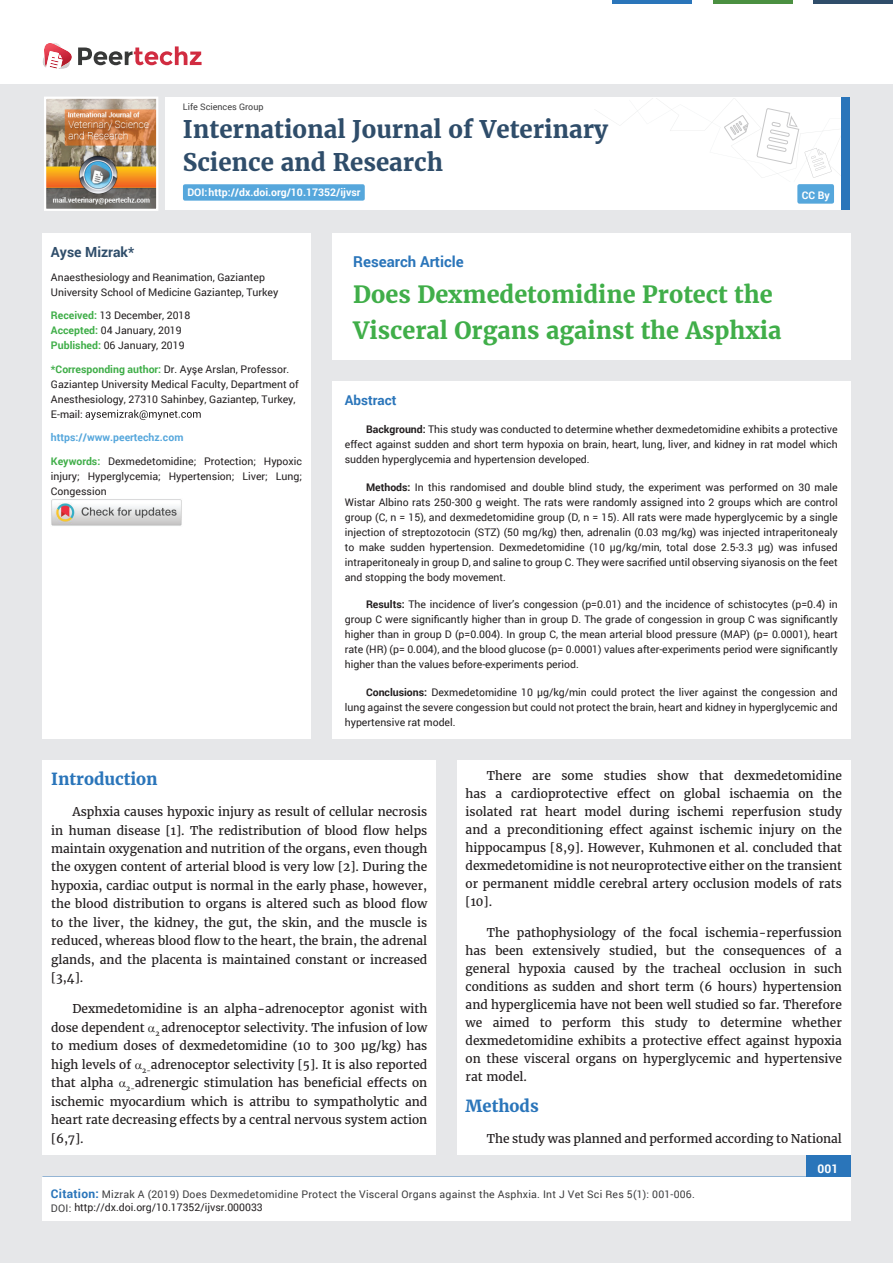
<style>
.page{position:relative;width:893px;height:1263px;background:#e6e7e9}
.page>*{position:absolute;margin:0;border:0;box-sizing:border-box;transform-origin:0 0}
.t1{font:700 24px/33px "Merriweather";color:#2f4d6a}
.t2{font:700 23.4px/36px "Merriweather";color:#40ae49}
.t3{font:700 16.5px "Merriweather";color:#2a75ba}
.t4{font:700 15px "Roboto";color:#2a75ba}
.t5{font:700 13.95px "Roboto";color:#2f4d6a}
.t6{font:700 13.5px "Roboto";color:#2a75ba}
.t7{font:12px/18.5px "Merriweather";color:#231f20;text-align:justify}
.t8{font:700 12px "Roboto";color:#fff}
.t9{font:10.5px/15px "Roboto";color:#231f20;text-align:justify}
.t10{font:10.5px/12.8px "Roboto";letter-spacing:.02em;color:#3e3e3f}
.t11{font:700 10.5px "Roboto";color:#fff}
.t12{font:700 10.5px "Roboto";color:#56a7dc}
.t13{font:9px "Roboto";color:#3e3e3f}
.s1{font-weight:700;color:#40ae49}
.s2{font-weight:700}
.s3{font-weight:700;font-size:12px;color:#2a75ba}
.s4{color:#231f20}
</style>
<div class="page">
<div style="left:165px;top:98px;width:684px;height:112px;background:#fff"></div>
<svg style="left:596px;top:100px;width:245px;height:78px"></svg>
<div style="left:841px;top:98px;width:8px;height:112px;background:#2a75ba"></div>
<img style="left:47px;top:100px;width:108px;height:108px">
<div style="left:44px;top:97px;width:114px;height:114px;border:2px solid #fff"></div>
<div style="left:0;top:0;width:893px;height:83px;background:#fff"></div>
<div style="left:797px;top:184px;width:37px;height:20px;background:#56a7dc;border-radius:2px"></div>
<hr style="left:713px;top:0;width:79px;height:3px;background:#4b9041">
<hr style="left:612px;top:0;width:80px;height:3px;background:#2a75ba">
<hr style="left:813px;top:0;width:80px;height:3px;background:#2f4d6a">
<div style="left:806px;top:1154px;width:44px;height:23px;background:#2a75ba"></div>
<div style="left:42px;top:1177px;width:809px;height:43px;background:#fff"></div>
<svg style="left:42px;top:43px;width:160px;height:26px"></svg>
<div style="left:183px;top:184px;width:182px;height:17px;background:#56a7dc;border-radius:2px"></div>
<div style="left:332px;top:381px;width:518px;height:358px;background:#fff"></div>
<div style="left:332px;top:233px;width:518px;height:127px;background:#fff"></div>
<div style="left:42px;top:233px;width:269px;height:506px;background:#fff"></div>
<svg style="left:85px;top:410px;width:116px;height:10px"></svg>
<div style="left:43px;top:760px;width:393px;height:394px;background:#fff"></div>
<div style="left:457px;top:760px;width:393px;height:394px;background:#fff"></div>
<img style="left:51px;top:499px;width:131px;height:27px">
<p class="t13" style="left:183px;top:101px;width:82px">Life Sciences Group</p>
<h1 class="t1" style="left:183px;top:113px;width:427px">International Journal of Veterinary<br>Science and Research</h1>
<p class="t11" style="left:187px;top:185px;width:175px">DOI: http://dx.doi.org/10.17352/ijvsr</p>
<p class="t11" style="left:802px;top:188px;width:29px">CC By</p>
<h3 class="t5" style="left:51px;top:243px;width:85px">Ayse Mizrak*</h3>
<p class="t9" style="left:51px;top:269px;width:229px">Anaesthesiology and Reanimation, Gaziantep<br>University School of Medicine Gaziantep, Turkey</p>
<p class="t9" style="left:51px;top:308px;width:141px;text-align:left"><span class="s1">Received:</span> 13 December, 2018<br><span class="s1">Accepted:</span> 04 January, 2019<br><span class="s1">Published:</span> 06 January, 2019</p>
<p class="t9" style="left:51px;top:361px;width:249px;text-align:left"><span class="s1">*Corresponding author:</span> Dr. Ayşe Arslan, Professor.<br>Gaziantep University Medical Faculty, Department of Anesthesiology, 27310 Sahinbey, Gaziantep, Turkey, E-mail:</p>
<p class="t12" style="left:51px;top:430px;width:134px">https://www.peertechz.com</p>
<p class="t9" style="left:51px;top:453px;width:253px"><span class="s1">Keywords:</span> Dexmedetomidine; Protection; Hypoxic injury; Hyperglycemia; Hypertension; Liver; Lung; Congession</p>
<h3 class="t4" style="left:353px;top:251px;width:112px">Research Article</h3>
<h2 class="t2" style="left:353px;top:276px;width:430px">Does Dexmedetomidine Protect the<br>Visceral Organs against the Asphxia</h2>
<p class="t6" style="left:345px;top:391px;width:53px">Abstract</p>
<p class="t9" style="left:345px;top:421px;width:494px;text-indent:21px"><span class="s2">Background:</span> This study was conducted to determine whether dexmedetomidine exhibits a protective effect against sudden and short term hypoxia on brain, heart, lung, liver, and kidney in rat model which sudden hyperglycemia and hypertension developed.</p>
<p class="t9" style="left:345px;top:479px;width:494px;text-indent:21px"><span class="s2">Methods:</span> In this randomised and double blind study, the experiment was performed on 30 male Wistar Albino rats 250-300 g weight. The rats were randomly assigned into 2 groups which are control group (C, n = 15), and dexmedetomidine group (D, n = 15). All rats were made hyperglycemic by a single injection of streptozotocin (STZ) (50 mg/kg) then, adrenalin (0.03 mg/kg) was injected intraperitonealy to make sudden hypertension. Dexmedetomidine (10 μg/kg/min, total dose 2.5-3.3 μg) was infused intraperitonealy in group D, and saline to group C. They were sacrified until observing siyanosis on the feet and stopping the body movement.</p>
<p class="t9" style="left:345px;top:597px;width:494px;text-indent:21px"><span class="s2">Results:</span> The incidence of liver’s congession (p=0.01) and the incidence of schistocytes (p=0.4) in group C were significantly higher than in group D. The grade of congession in group C was significantly higher than in group D (p=0.004). In group C, the mean arterial blood pressure (MAP) (p= 0.0001), heart rate (HR) (p= 0.004), and the blood glucose (p= 0.0001) values after-experiments period were significantly higher than the values before-experiments period.</p>
<p class="t9" style="left:345px;top:685px;width:494px;text-indent:21px"><span class="s2">Conclusions:</span> Dexmedetomidine 10 μg/kg/min could protect the liver against the congession and lung against the severe congession but could not protect the brain, heart and kidney in hyperglycemic and hypertensive rat model.</p>
<h3 class="t3" style="left:51px;top:769px;width:108px">Introduction</h3>
<p class="t7" style="left:51px;top:803px;width:378px;text-indent:21px">Asphxia causes hypoxic injury as result of cellular necrosis in human disease [1]. The redistribution of blood flow helps maintain oxygenation and nutrition of the organs, even though the oxygen content of arterial blood is very low [2]. During the hypoxia, cardiac output is normal in the early phase, however, the blood distribution to organs is altered such as blood flow to the liver, the kidney, the gut, the skin, and the muscle is reduced, whereas blood flow to the heart, the brain, the adrenal glands, and the placenta is maintained constant or increased [3,4].</p>
<p class="t7" style="left:51px;top:1000px;width:378px;text-indent:21px">Dexmedetomidine is an alpha-adrenoceptor agonist with dose dependent <sub>2</sub> adrenoceptor selectivity. The infusion of low to medium doses of dexmedetomidine (10 to 300 μg/kg) has high levels of <sub>2-</sub>adrenoceptor selectivity [5]. It is also reported that alpha <sub>2-</sub>adrenergic stimulation has beneficial effects on ischemic myocardium which is attribu to sympatholytic and heart rate decreasing effects by a central nervous system action [6,7].</p>
<p class="t7" style="left:466px;top:767px;width:378px;line-height:18px;text-indent:21px">There are some studies show that dexmedetomidine has a cardioprotective effect on global ischaemia on the isolated rat heart model during ischemi reperfusion study and a preconditioning effect against ischemic injury on the hippocampus [8,9]. However, Kuhmonen et al. concluded that dexmedetomidine is not neuroprotective either on the transient or permanent middle cerebral artery occlusion models of rats [10].</p>
<p class="t7" style="left:466px;top:924px;width:378px;line-height:18px;text-indent:21px">The pathophysiology of the focal ischemia-reperfussion has been extensively studied, but the consequences of a general hypoxia caused by the tracheal occlusion in such conditions as sudden and short term (6 hours) hypertension and hyperglicemia have not been well studied so far. Therefore we aimed to perform this study to determine whether dexmedetomidine exhibits a protective effect against hypoxia on these visceral organs on hyperglycemic and hypertensive rat model.</p>
<h3 class="t3" style="left:466px;top:1096px;width:75px">Methods</h3>
<p class="t7" style="left:487px;top:1129px;width:357px">The study was planned and performed according to National</p>
<p class="t8" style="left:817px;top:1161px;width:22px">001</p>
<p class="t10" style="left:51px;top:1188px;width:645px"><span class="s3">Citation:</span> Mizrak A (2019) Does Dexmedetomidine Protect the Visceral Organs against the Asphxia. Int J Vet Sci Res 5(1): 001-006.<br>DOI: <span class="s4">http://dx.doi.org/10.17352/ijvsr.000033</span></p>
</div>
